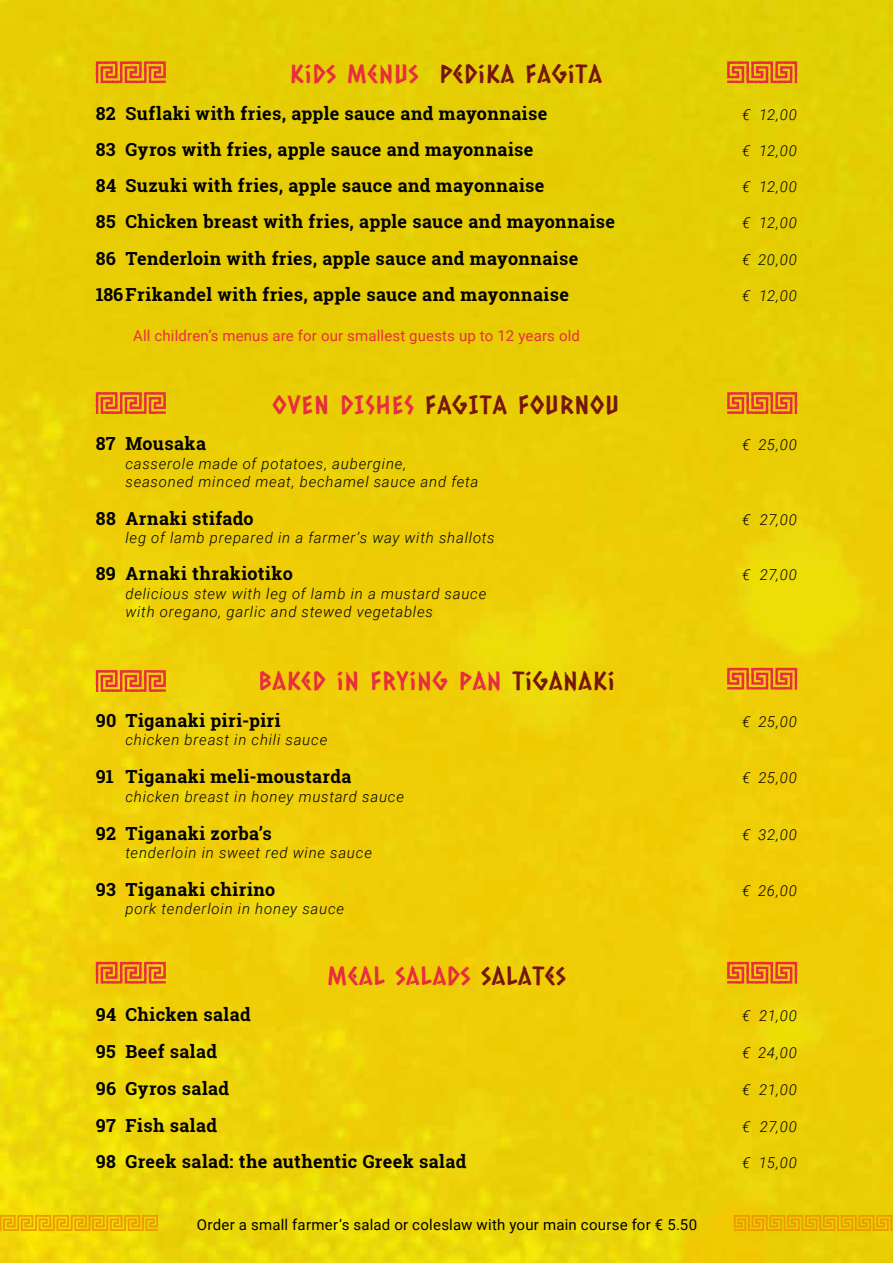
<style>
.page{position:relative;width:893px;height:1263px;background:#fff}
.page>*{position:absolute;margin:0;border:0;box-sizing:border-box;transform-origin:0 0}
.t1{font:25.5px "Caesar Dressing";letter-spacing:.05em;color:#75160e}
.t2{font:25.5px "Caesar Dressing";letter-spacing:.05em;color:#e72d3f}
.t3{font:700 18px "Roboto Slab";letter-spacing:.02em;color:#000}
.t4{font:italic 300 15px/18.3px "Roboto";letter-spacing:.05em;color:#000}
.t5{font:15px "Roboto";letter-spacing:.015em;color:#000}
.t6{font:15px "Roboto";letter-spacing:.01em;color:#e72d3f}
.s1{color:#e72d3f}
.s2{color:#75160e}
</style>
<div class="page">
<img style="left:0;top:0;width:893px;height:1263px">
<svg style="left:0;top:1215px;width:158px;height:16px;background:#eeb402"></svg>
<svg style="left:734px;top:1215px;width:159px;height:16px;background:#ebaf01"></svg>
<svg style="left:96px;top:61px;width:70px;height:22px;background:#e67125"></svg>
<svg style="left:727px;top:61px;width:70px;height:22px;background:#e47225"></svg>
<svg style="left:96px;top:392px;width:70px;height:22px;background:#e77126"></svg>
<svg style="left:727px;top:392px;width:70px;height:22px;background:#e77025"></svg>
<svg style="left:96px;top:670px;width:70px;height:22px;background:#ea7327"></svg>
<svg style="left:727px;top:668px;width:70px;height:22px;background:#e97226"></svg>
<svg style="left:96px;top:962px;width:70px;height:22px;background:#ea7125"></svg>
<svg style="left:727px;top:962px;width:70px;height:22px;background:#ea7125"></svg>
<h1 class="t1" style="left:290px;top:58px;width:313px"><span class="s1">KIDS MENUS</span> PEDIKA FAGITA</h1>
<p class="t3" style="left:96px;top:101px;width:453px">82 Suflaki with fries, apple sauce and mayonnaise</p>
<p class="t4" style="left:742px;top:105px;width:57px">€ 12,00</p>
<p class="t3" style="left:96px;top:137px;width:439px">83 Gyros with fries, apple sauce and mayonnaise</p>
<p class="t4" style="left:742px;top:141px;width:57px">€ 12,00</p>
<p class="t3" style="left:96px;top:173px;width:450px">84 Suzuki with fries, apple sauce and mayonnaise</p>
<p class="t4" style="left:742px;top:177px;width:57px">€ 12,00</p>
<p class="t3" style="left:96px;top:209px;width:521px">85 Chicken breast with fries, apple sauce and mayonnaise</p>
<p class="t4" style="left:742px;top:213px;width:57px">€ 12,00</p>
<p class="t3" style="left:96px;top:246px;width:484px">86 Tenderloin with fries, apple sauce and mayonnaise</p>
<p class="t4" style="left:742px;top:250px;width:57px">€ 20,00</p>
<p class="t3" style="left:96px;top:282px;width:475px">186 Frikandel with fries, apple sauce and mayonnaise</p>
<p class="t4" style="left:742px;top:285px;width:57px">€ 12,00</p>
<p class="t6" style="left:133px;top:325px;width:448px">All children’s menus are for our smallest guests up to 12 years old</p>
<h1 class="t1" style="left:273px;top:389px;width:348px"><span class="s1">OVEN DISHES</span> FAGITA FOURNOU</h1>
<p class="t3" style="left:96px;top:432px;width:112px">87 Mousaka</p>
<p class="t4" style="left:742px;top:435px;width:57px">€ 25,00</p>
<p class="t4" style="left:125px;top:454px;width:354px">casserole made of potatoes, aubergine,<br>seasoned minced meat, bechamel sauce and feta</p>
<p class="t3" style="left:96px;top:506px;width:160px">88 Arnaki stifado</p>
<p class="t4" style="left:742px;top:509px;width:57px">€ 27,00</p>
<p class="t4" style="left:125px;top:528px;width:371px">leg of lamb prepared in a farmer’s way with shallots</p>
<p class="t3" style="left:96px;top:561px;width:199px">89 Arnaki thrakiotiko</p>
<p class="t4" style="left:742px;top:565px;width:57px">€ 27,00</p>
<p class="t4" style="left:125px;top:583px;width:362px">delicious stew with leg of lamb in a mustard sauce with oregano, garlic and stewed vegetables</p>
<h1 class="t2" style="left:259px;top:664px;width:357px">BAKED IN FRYING PAN <span class="s2">TIGANAKI</span></h1>
<p class="t3" style="left:96px;top:708px;width:187px">90 Tiganaki piri-piri</p>
<p class="t4" style="left:742px;top:712px;width:57px">€ 25,00</p>
<p class="t4" style="left:125px;top:730px;width:203px">chicken breast in chili sauce</p>
<p class="t3" style="left:96px;top:764px;width:257px">91 Tiganaki meli-moustarda</p>
<p class="t4" style="left:742px;top:768px;width:57px">€ 25,00</p>
<p class="t4" style="left:125px;top:786px;width:280px">chicken breast in honey mustard sauce</p>
<p class="t3" style="left:96px;top:821px;width:177px">92 Tiganaki zorba’s</p>
<p class="t4" style="left:742px;top:824px;width:57px">€ 32,00</p>
<p class="t4" style="left:125px;top:843px;width:248px">tenderloin in sweet red wine sauce</p>
<p class="t3" style="left:96px;top:877px;width:181px">93 Tiganaki chirino</p>
<p class="t4" style="left:742px;top:881px;width:57px">€ 26,00</p>
<p class="t4" style="left:125px;top:899px;width:220px">pork tenderloin in honey sauce</p>
<h1 class="t2" style="left:328px;top:960px;width:239px">MEAL SALADS <span class="s2">SALATES</span></h1>
<p class="t3" style="left:96px;top:1002px;width:157px">94 Chicken salad</p>
<p class="t4" style="left:742px;top:1006px;width:57px">€ 21,00</p>
<p class="t3" style="left:96px;top:1039px;width:123px">95 Beef salad</p>
<p class="t4" style="left:742px;top:1043px;width:57px">€ 24,00</p>
<p class="t3" style="left:96px;top:1076px;width:135px">96 Gyros salad</p>
<p class="t4" style="left:742px;top:1079px;width:57px">€ 21,00</p>
<p class="t3" style="left:96px;top:1113px;width:123px">97 Fish salad</p>
<p class="t4" style="left:742px;top:1117px;width:57px">€ 27,00</p>
<p class="t3" style="left:96px;top:1149px;width:372px">98 Greek salad: the authentic Greek salad</p>
<p class="t4" style="left:742px;top:1152px;width:57px">€ 15,00</p>
<p class="t5" style="left:197px;top:1214px;width:502px">Order a small farmer’s salad or coleslaw with your main course for € 5.50</p>
</div>
